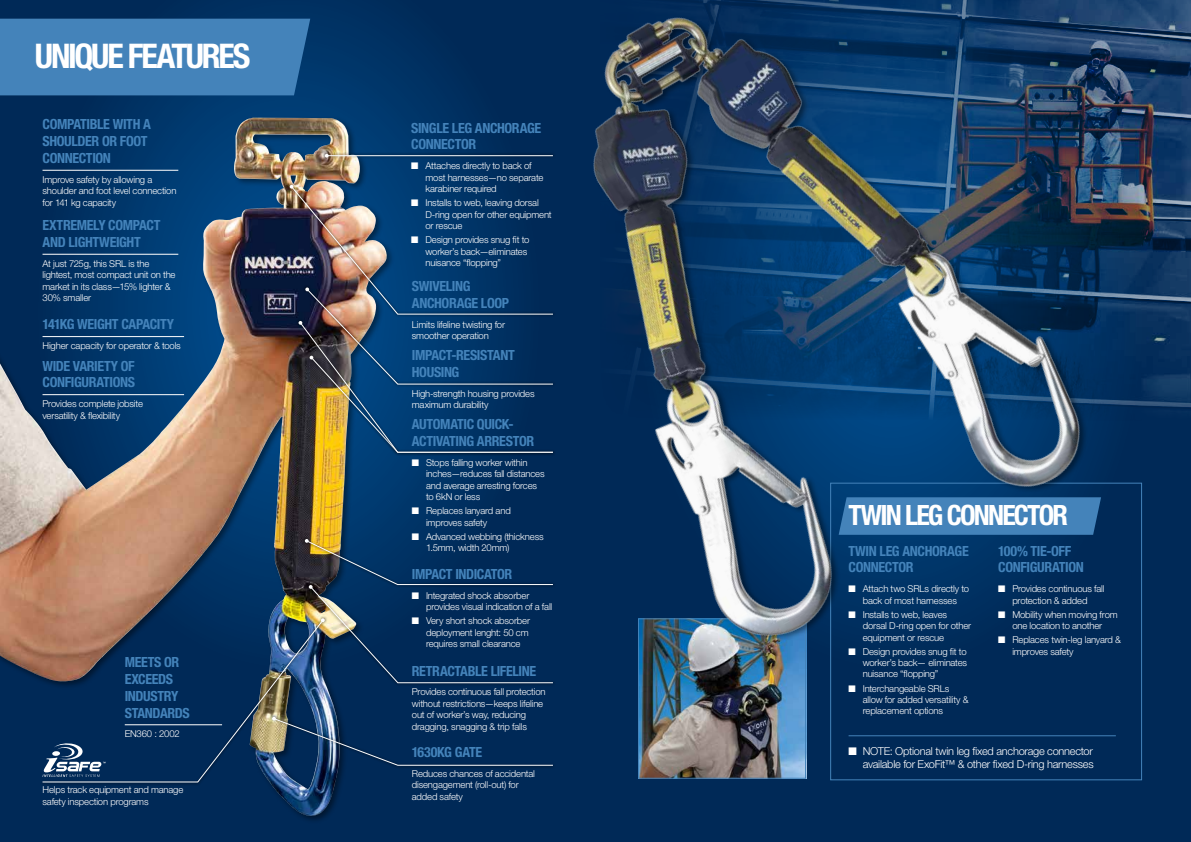
<style>
.page{position:relative;width:1191px;height:842px;background:#fff}
.page>*{position:absolute;margin:0;border:0;box-sizing:border-box;transform-origin:0 0}
.t1{font:700 condensed 34px "Helvetica Neue LT Pro";letter-spacing:-.065em;color:#fff}
.t2{font:700 condensed 28px "Helvetica Neue LT Pro";letter-spacing:-.065em;color:#fff}
.t3{font:700 condensed 14px/16.8px "Helvetica Neue LT Pro";letter-spacing:-.025em;color:#4483ba}
.t4{font:300 11px/13.2px "Helvetica Neue LT Pro";letter-spacing:-.02em;color:#fff;text-align:right}
.t5{font:300 9.5px/11.4px "Helvetica Neue LT Pro";letter-spacing:-.015em;color:#fff}
</style>
<div class="page">
<div style="left:595px;top:0;width:596px;height:842px;background:#002957"></div>
<svg style="left:0;top:0;width:595px;height:842px;background:#002e5f"></svg>
<div style="left:0;top:19px;width:310px;height:76px;background:#4483ba"></div>
<div style="left:0;top:115px;width:395px;height:709px;background:#000;opacity:.45"></div>
<img style="left:0;top:119px;width:337px;height:698px">
<div style="left:40px;top:615px;width:288px;height:170px;background:#000;opacity:.75"></div>
<svg style="left:42px;top:619px;width:282px;height:164px;background:#203c5e"></svg>
<img style="left:367px;top:0;width:824px;height:817px">
<hr style="left:125px;top:724px;width:97px;height:1px;background:#fff">
<hr style="left:43px;top:336px;width:141px;height:1px;background:#fff">
<hr style="left:43px;top:170px;width:135px;height:1px;background:#fff">
<hr style="left:43px;top:254px;width:135px;height:1px;background:#fff">
<hr style="left:43px;top:394px;width:141px;height:1px;background:#fff">
<div style="left:322px;top:151px;width:234px;height:9px;background:#000;opacity:.75"></div>
<hr style="left:327px;top:155px;width:226px;height:1px;background:#fff">
<div style="left:287px;top:182px;width:269px;height:136px;background:#000;opacity:.75"></div>
<div style="left:302px;top:536px;width:254px;height:52px;background:#000;opacity:.75"></div>
<div style="left:306px;top:582px;width:250px;height:104px;background:#002855"></div>
<svg style="left:305px;top:539px;width:249px;height:145px"></svg>
<div style="left:269px;top:714px;width:287px;height:55px;background:#000;opacity:.75"></div>
<svg style="left:272px;top:717px;width:282px;height:49px;background:#12375f"></svg>
<div style="left:296px;top:318px;width:260px;height:138px;background:#000;opacity:.75"></div>
<img style="left:290px;top:185px;width:264px;height:268px">
<h1 class="t1" style="left:35px;top:36px;width:217px">UNIQUE FEATURES</h1>
<h3 class="t3" style="left:43px;top:116px;width:109px">COMPATIBLE WITH A<br>SHOULDER OR FOOT<br>CONNECTION</h3>
<p class="t5" style="left:43px;top:174px;width:135px">Improve safety by allowing a shoulder and foot level connection for 141 kg capacity</p>
<h3 class="t3" style="left:43px;top:217px;width:105px">EXTREMELY COMPACT<br>AN D LIGHTWEIGHT</h3>
<p class="t5" style="left:43px;top:258px;width:134px">At just 725g, this SRL is the lightest, most compact unit on the market in its class—15% lighter &amp;<br>30% smaller</p>
<h3 class="t3" style="left:43px;top:316px;width:43px">141KG WEIG</h3>
<h3 class="t3" style="left:104px;top:316px;width:45px">HT CAPACIT</h3>
<h3 class="t3" style="left:167px;top:316px;width:9px">Y</h3>
<p class="t5" style="left:43px;top:340px;width:140px">Higher capacity for operator &amp; tools</p>
<h3 class="t3" style="left:43px;top:357px;width:45px">WIDE VARIET</h3>
<h3 class="t3" style="left:111px;top:357px;width:18px">Y OF</h3>
<h3 class="t3" style="left:43px;top:374px;width:8px">CONFIG</h3>
<h3 class="t3" style="left:81px;top:374px;width:15px">URATIONS</h3>
<p class="t5" style="left:43px;top:398px;width:102px">Provides complete jobsite versatility &amp; flexibility</p>
<h3 class="t3" style="left:125px;top:654px;width:55px;text-indent:39px">OR<br>EXCEEDS<br>INDUSTRY<br>STAN</h3>
<h3 class="t3" style="left:125px;top:654px;width:9px">MEETS</h3>
<h3 class="t3" style="left:153px;top:704px;width:38px">DARDS</h3>
<p class="t5" style="left:125px;top:728px;width:56px">EN360 : 2002</p>
<p class="t5" style="left:43px;top:784px;width:142px">Helps track equipment and manage safety inspection programs</p>
<h3 class="t3" style="left:411px;top:119px;width:14px">SINGLE</h3>
<h3 class="t3" style="left:452px;top:119px;width:61px">LEG ANCHORAGE</h3>
<h3 class="t3" style="left:411px;top:136px;width:16px">CONNECTOR</h3>
<p class="t5" style="left:425px;top:160px;width:119px;text-indent:-14px">■ Attaches directly to back of most harnesses—no separate karabiner required</p>
<p class="t5" style="left:425px;top:197px;width:128px;text-indent:-14px">■ Installs to web, leaving dorsal<br>D-ring open for other equipment or rescue</p>
<p class="t5" style="left:425px;top:234px;width:105px;text-indent:-14px">■ Design provides snug fit to worker’s back—eliminates nuisance “flopping”</p>
<h3 class="t3" style="left:412px;top:278px;width:38px">SWIVELING<br>ANCHORAGE</h3>
<h3 class="t3" style="left:481px;top:295px;width:30px">LOOP</h3>
<p class="t5" style="left:412px;top:319px;width:95px">Limits lifeline twisting for smoother operation</p>
<h3 class="t3" style="left:412px;top:347px;width:59px">IMPACT-RESISTANT<br>HOUSING</h3>
<p class="t5" style="left:412px;top:387px;width:124px">High-strength housing provides maximum durability</p>
<h3 class="t3" style="left:412px;top:416px;width:46px">AUTOMATIC</h3>
<h3 class="t3" style="left:477px;top:416px;width:38px">QUICK-</h3>
<h3 class="t3" style="left:412px;top:433px;width:38px">ACTI VATING</h3>
<h3 class="t3" style="left:477px;top:433px;width:16px">ARRESTOR</h3>
<p class="t5" style="left:426px;top:457px;width:120px;text-indent:-14px">■ Stops falling worker within inches—reduces fall distances and average arresting forces to 6kN or less</p>
<p class="t5" style="left:426px;top:505px;width:86px;text-indent:-14px">■ Replaces lanyard and improves safety</p>
<p class="t5" style="left:426px;top:530px;width:119px;text-indent:-14px">■ Advanced webbing (thickness<br>1.5mm, width 20mm)</p>
<h3 class="t3" style="left:412px;top:565px;width:70px">IMPACT INDICATOR</h3>
<p class="t5" style="left:426px;top:589px;width:128px;text-indent:-14px">■ Integrated shock absorber provides visual indication of a fall</p>
<p class="t5" style="left:426px;top:615px;width:106px;text-indent:-14px">■ Very short shock absorber deployment lenght: 50 cm requires small clearance</p>
<h3 class="t3" style="left:412px;top:662px;width:16px">RETRACTA</h3>
<h3 class="t3" style="left:468px;top:662px;width:36px">BLE LIFELINE</h3>
<p class="t5" style="left:412px;top:686px;width:135px">Provides continuous fall protection without restrictions—keeps lifeline out of worker’s way, reducing dragging, snagging &amp; trip falls</p>
<h3 class="t3" style="left:412px;top:743px;width:58px">1630KG GATE</h3>
<p class="t5" style="left:412px;top:767px;width:125px">Reduces chances of accidental disengagement (roll-out) for added safety</p>
<h2 class="t2" style="left:848px;top:498px;width:221px">TWIN LEG CONNECTOR</h2>
<h3 class="t3" style="left:848px;top:542px;width:92px">TWIN LEG ANCHORAGE<br>CONNECTOR</h3>
<p class="t5" style="left:848px;top:583px;width:122px;text-align:center">■ Attach two SRLs directly to back of most harnesses</p>
<p class="t5" style="left:862px;top:608px;width:110px;text-indent:-14px">■ Installs to web, leaves dorsal D-ring open for other equipment or rescue</p>
<p class="t5" style="left:862px;top:645px;width:106px;text-align:justify;text-indent:-14px">■ Design provides snug fit to worker’s back— eliminates nuisance “flopping”</p>
<p class="t5" style="left:862px;top:682px;width:107px;text-indent:-14px">■ Interchangeable SRLs allow for added versatility &amp; replacement options</p>
<h3 class="t3" style="left:998px;top:542px;width:68px">100% TIE-OFF<br>CONFIG</h3>
<h3 class="t3" style="left:1037px;top:559px;width:15px">URATION</h3>
<p class="t5" style="left:998px;top:583px;width:108px;text-align:center">■ Provides continuous fall protection &amp; added</p>
<p class="t5" style="left:998px;top:608px;width:121px;text-align:center">■ Mobility when moving from one location to another</p>
<p class="t5" style="left:1012px;top:634px;width:110px;text-indent:-14px">■ Replaces twin-leg lanyard &amp; improves safety</p>
<p class="t4" style="left:848px;top:744px;width:247px">■ NOTE: Optional twin leg fixed anchorage connector available for ExoFit™ &amp; other fixed D-ring harnesses</p>
</div>
